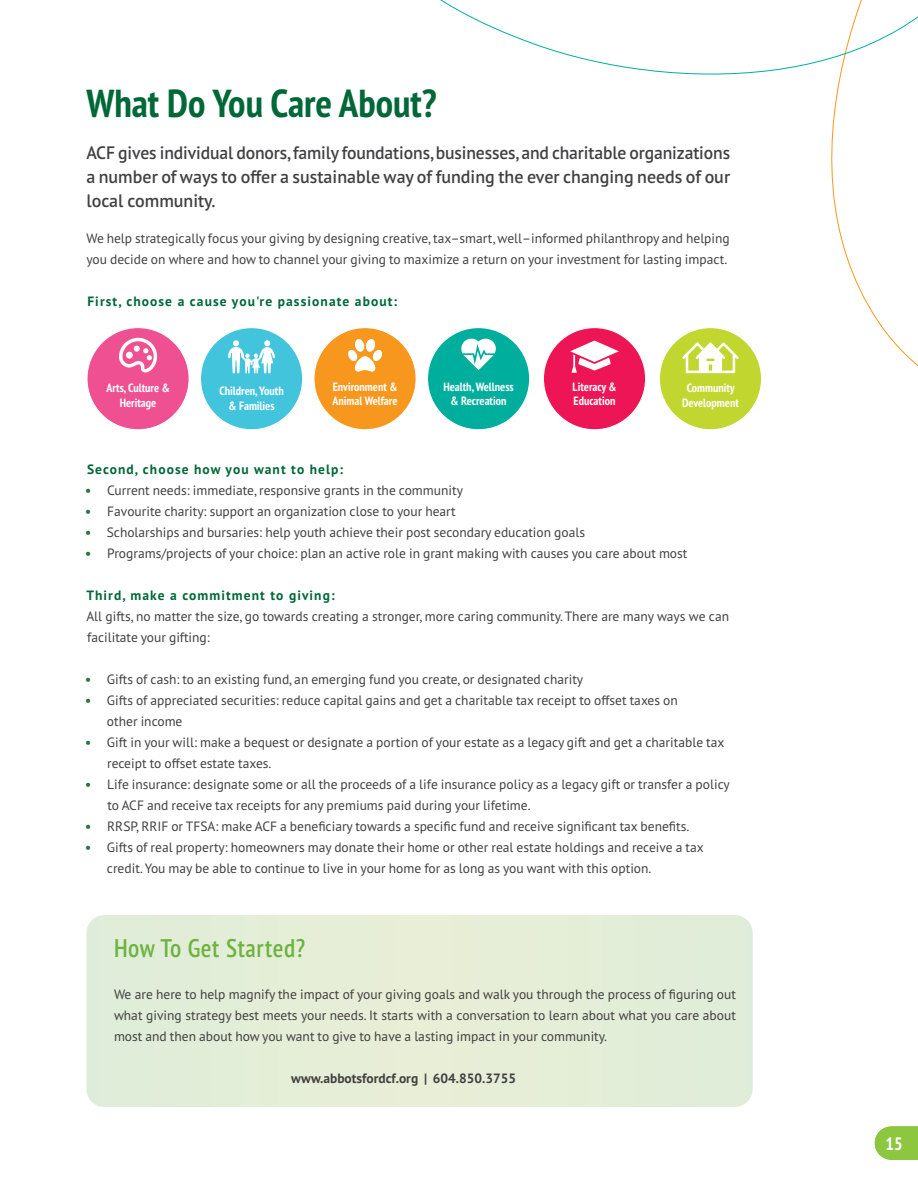
<style>
.page{position:relative;width:918px;height:1188px;background:#fff}
.page>*{position:absolute;margin:0;border:0;box-sizing:border-box;transform-origin:0 0}
.t1{font:700 condensed 39px "PT Sans Pro";color:#006838}
.t2{font:600 condensed 25.5px "PT Sans Pro";letter-spacing:.025em;color:#6cb33f}
.t3{font:600 18px/24px "PT Sans Pro";color:#414042;text-align:justify}
.t4{font:700 condensed 18px "PT Sans Pro";color:#fff}
.t5{font:13.5px/21px "PT Sans Pro";color:#414042}
.t6{font:700 13.5px "PT Sans Pro";letter-spacing:.08em;color:#006838}
.t7{font:700 13.5px "PT Sans Pro";color:#414042}
.t8{font:700 condensed 12px/14.4px "PT Sans Pro";color:#fff;text-align:center}
.s1{font-weight:700;color:#287144}
</style>
<div class="page">
<div style="left:86px;top:915px;width:667px;height:192px;background:#e4eed8;border-radius:18px"></div>
<svg style="left:875px;top:1126px;width:43px;height:34px"></svg>
<div style="left:87px;top:328px;width:102px;height:102px;background:#ef5091;border-radius:50%"></div>
<svg style="left:119px;top:338px;width:39px;height:34px"></svg>
<div style="left:200px;top:328px;width:103px;height:102px;background:#42c4dd;border-radius:50%"></div>
<svg style="left:228px;top:340px;width:47px;height:33px"></svg>
<div style="left:314px;top:328px;width:102px;height:102px;background:#f8971d;border-radius:50%"></div>
<svg style="left:348px;top:339px;width:34px;height:33px"></svg>
<div style="left:427px;top:328px;width:103px;height:102px;background:#00ae9e;border-radius:50%"></div>
<svg style="left:461px;top:338px;width:35px;height:32px"></svg>
<div style="left:543px;top:328px;width:103px;height:102px;background:#ed1556;border-radius:50%"></div>
<svg style="left:570px;top:341px;width:49px;height:32px"></svg>
<div style="left:659px;top:328px;width:103px;height:102px;background:#c1d72f;border-radius:50%"></div>
<svg style="left:682px;top:342px;width:57px;height:31px"></svg>
<svg style="left:831px;top:93px;width:87px;height:274px"></svg>
<svg style="left:440px;top:0;width:478px;height:93px"></svg>
<h1 class="t1" style="left:86px;top:78px;width:352px">What Do You Care About?</h1>
<h3 class="t3" style="left:86px;top:140px;width:645px">ACF gives individual donors, family foundations, businesses, and charitable organizations a number of ways to offer a sustainable way of funding the ever changing needs of our local community.</h3>
<p class="t5" style="left:86px;top:227px;width:645px">We help strategically focus your giving by designing creative, tax–smart, well–informed philanthropy and helping you decide on where and how to channel your giving to maximize a return on your investment for lasting impact.</p>
<p class="t6" style="left:87px;top:292px;width:311px">First, choose a cause you're passionate about:</p>
<p class="t8" style="left:106px;top:381px;width:65px">Arts, Culture &amp;<br>Heritage</p>
<p class="t8" style="left:219px;top:384px;width:66px">Children, Youth &amp; Families</p>
<p class="t8" style="left:333px;top:379px;width:67px;text-align:left">Environment &amp;<br>Animal Welfare</p>
<p class="t8" style="left:443px;top:379px;width:72px">Health, Wellness &amp; Recreation</p>
<p class="t8" style="left:573px;top:379px;width:45px;text-align:left">Literacy &amp;<br>Education</p>
<p class="t8" style="left:682px;top:381px;width:58px">Community<br>Development</p>
<p class="t6" style="left:87px;top:460px;width:258px">Second, choose how you want to help:</p>
<p class="t5" style="left:85px;top:479px;width:380px"><span class="s1">•</span> Current needs: immediate, responsive grants in the community</p>
<p class="t5" style="left:85px;top:500px;width:372px"><span class="s1">•</span> Favourite charity: support an organization close to your heart</p>
<p class="t5" style="left:85px;top:521px;width:501px"><span class="s1">•</span> Scholarships and bursaries: help youth achieve their post secondary education goals</p>
<p class="t5" style="left:85px;top:542px;width:604px"><span class="s1">•</span> Programs/projects of your choice: plan an active role in grant making with causes you care about most</p>
<p class="t6" style="left:86px;top:586px;width:250px">Third, make a commitment to giving:</p>
<p class="t5" style="left:86px;top:605px;width:644px">All gifts, no matter the size, go towards creating a stronger, more caring community. There are many ways we can facilitate your gifting:</p>
<p class="t5" style="left:85px;top:668px;width:500px"><span class="s1">•</span> Gifts of cash: to an existing fund, an emerging fund you create, or designated charity</p>
<p class="t5" style="left:107px;top:689px;width:572px;text-indent:-22px"><span class="s1">•</span> Gifts of appreciated securities: reduce capital gains and get a charitable tax receipt to offset taxes on other income</p>
<p class="t5" style="left:107px;top:731px;width:619px;text-indent:-22px"><span class="s1">•</span> Gift in your will: make a bequest or designate a portion of your estate as a legacy gift and get a charitable tax receipt to offset estate taxes.</p>
<p class="t5" style="left:107px;top:773px;width:624px;text-indent:-22px"><span class="s1">•</span> Life insurance: designate some or all the proceeds of a life insurance policy as a legacy gift or transfer a policy to ACF and receive tax receipts for any premiums paid during your lifetime.</p>
<p class="t5" style="left:85px;top:815px;width:606px"><span class="s1">•</span> RRSP, RRIF or TFSA: make ACF a beneficiary towards a specific fund and receive significant tax benefits.</p>
<p class="t5" style="left:107px;top:836px;width:598px;text-indent:-22px"><span class="s1">•</span> Gifts of real property: homeowners may donate their home or other real estate holdings and receive a tax credit. You may be able to continue to live in your home for as long as you want with this option.</p>
<h2 class="t2" style="left:114px;top:932px;width:193px">How To Get Started?</h2>
<p class="t5" style="left:114px;top:983px;width:623px;text-align:justify">We are here to help magnify the impact of your giving goals and walk you through the process of figuring out what giving strategy best meets your needs. It starts with a conversation to learn about what you care about most and then about how you want to give to have a lasting impact in your community.</p>
<p class="t7" style="left:291px;top:1069px;width:227px">www.abbotsfordcf.org | 604.850.3755</p>
<h3 class="t4" style="left:885px;top:1131px;width:19px">15</h3>
</div>
